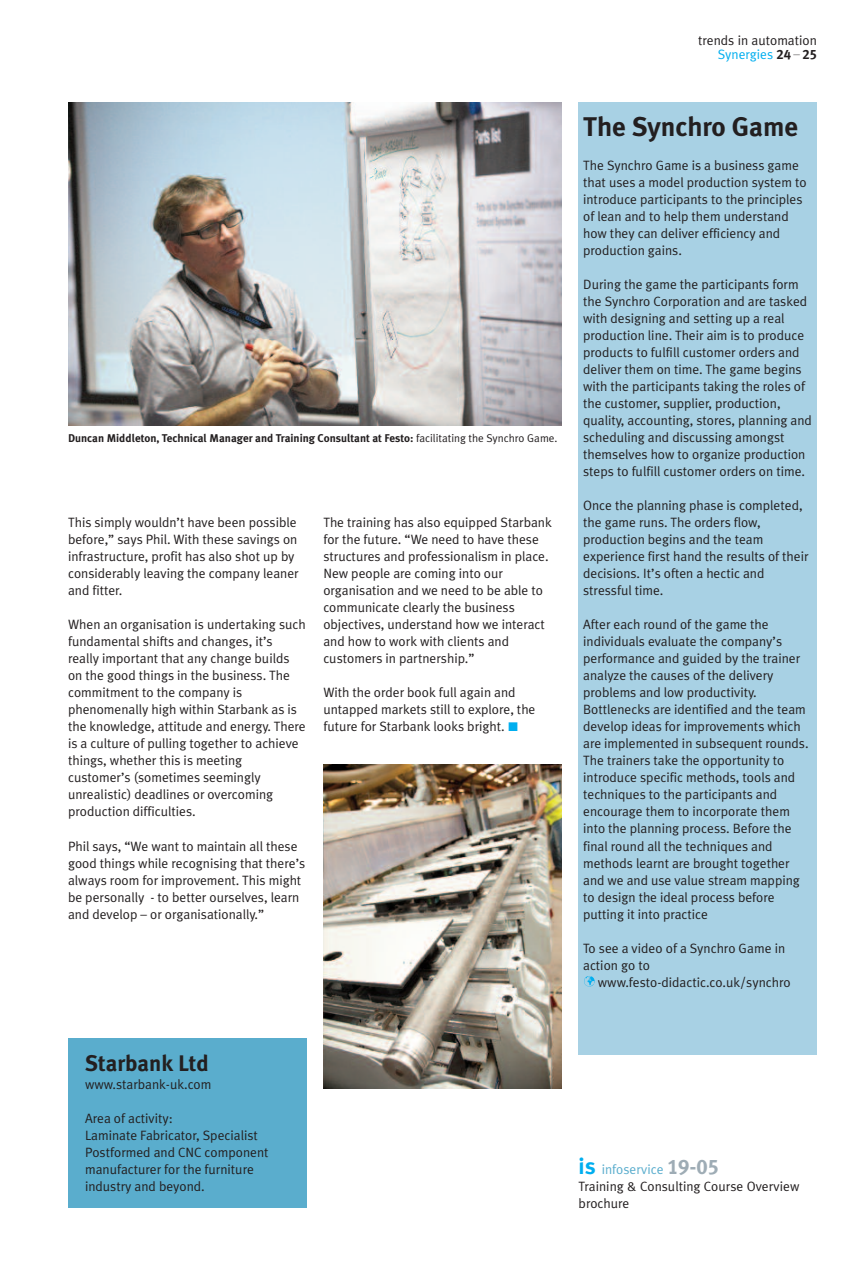
<style>
.page{position:relative;width:868px;height:1263px;background:#fff}
.page>*{position:absolute;margin:0;border:0;box-sizing:border-box;transform-origin:0 0}
.t1{font:700 27px "Meta Plus LF";color:#231f20}
.t2{font:700 22.5px "Meta Plus LF";color:#231f20}
.t3{font:13.5px/17px "Meta Plus LF";color:#231f20}
.t4{font:700 13.5px "Meta Plus LF";color:#231f20}
.t5{font:700 11.25px "Meta Plus LF";color:#231f20}
.t6{font:700 4.05px "Meta Plus LF";color:#231f20;scale:3.33 1}
.s1{font-weight:400}
.s2{color:#00aeef}
.s3{font-weight:700}
.s4{font-weight:700;font-size:22.5px;color:#00aeef}
.s5{color:#5aadcd}
.s6{font-weight:700;font-size:21px;color:#9eacb5}
</style>
<div class="page">
<div style="left:68px;top:1038px;width:238px;height:170px;background:#5aadcd"></div>
<div style="left:578px;top:102px;width:238px;height:952px;background:#a8d1e4"></div>
<img style="left:68px;top:102px;width:493px;height:323px">
<img style="left:323px;top:765px;width:238px;height:324px">
<svg style="left:584px;top:976px;width:10px;height:10px"></svg>
<p class="t5" style="left:68px;top:434px;width:491px">Duncan Middleton, Technical Manager and Training Consultant at Festo: <span class="s1">facilitating the Synchro Game.</span></p>
<p class="t3" style="left:68px;top:516px;width:232px">This simply wouldn’t have been possible before,” says Phil. With these savings on infrastructure, profit has also shot up by considerably leaving the company leaner and fitter.</p>
<p class="t3" style="left:68px;top:618px;width:239px">When an organisation is undertaking such fundamental shifts and changes, it’s really important that any change builds on the good things in the business. The commitment to the company is phenomenally high within Starbank as is the knowledge, attitude and energy. There is a culture of pulling together to achieve things, whether this is meeting customer’s (sometimes seemingly unrealistic) deadlines or overcoming production difficulties.</p>
<p class="t3" style="left:68px;top:839px;width:239px">Phil says, “We want to maintain all these good things while recognising that there’s always room for improvement. This might be personally - to better ourselves, learn and develop – or organisationally.”</p>
<p class="t3" style="left:323px;top:516px;width:230px">The training has also equipped Starbank for the future. “We need to have these structures and professionalism in place.<br>New people are coming into our organisation and we need to be able to communicate clearly the business objectives, understand how we interact and how to work with clients and customers in partnership.”</p>
<p class="t3" style="left:323px;top:686px;width:213px">With the order book full again and untapped markets still to explore, the future for Starbank looks bright.</p>
<p class="t3" style="left:698px;top:34px;width:120px;line-height:14px;text-align:center">trends in automation<br><span class="s2">Synergies</span> <span class="s3">24</span></p>
<p class="t6" style="left:793px;top:53px;width:3px">–</p>
<p class="t4" style="left:802px;top:49px;width:16px">25</p>
<h1 class="t1" style="left:583px;top:117px;width:217px">The Synchro Game</h1>
<p class="t3" style="left:583px;top:158px;width:225px">The Synchro Game is a business game that uses a model production system to introduce participants to the principles of lean and to help them understand how they can deliver efficiency and production gains.</p>
<p class="t3" style="left:583px;top:277px;width:230px">During the game the participants form the Synchro Corporation and are tasked with designing and setting up a real production line. Their aim is to produce products to fulfill customer orders and deliver them on time. The game begins with the participants taking the roles of the customer, supplier, production, quality, accounting, stores, planning and scheduling and discussing amongst themselves how to organize production steps to fulfill customer orders on time.</p>
<p class="t3" style="left:583px;top:499px;width:227px">Once the planning phase is completed, the game runs. The orders flow, production begins and the team experience first hand the results of their decisions. It’s often a hectic and stressful time.</p>
<p class="t3" style="left:583px;top:618px;width:227px">After each round of the game the individuals evaluate the company’s performance and guided by the trainer analyze the causes of the delivery problems and low productivity.<br>Bottlenecks are identified and the team develop ideas for improvements which are implemented in subsequent rounds.<br>The trainers take the opportunity to introduce specific methods, tools and techniques to the participants and encourage them to incorporate them into the planning process. Before the final round all the techniques and methods learnt are brought together and we and use value stream mapping to design the ideal process before putting it into practice</p>
<p class="t3" style="left:583px;top:941px;width:203px">To see a video of a Synchro Game in action go to</p>
<p class="t3" style="left:597px;top:975px;width:194px">www.festo-didactic.co.uk/synchro</p>
<h2 class="t2" style="left:85px;top:1055px;width:125px">Starbank Ltd</h2>
<p class="t3" style="left:85px;top:1077px;width:128px">www.starbank-uk.com</p>
<p class="t3" style="left:85px;top:1111px;width:185px">Area of activity:<br>Laminate Fabricator, Specialist<br>Postformed and CNC component manufacturer for the furniture industry and beyond.</p>
<p class="t3" style="left:578px;top:1162px;width:222px"><span class="s4">is</span> <span class="s5">infoservice</span> <span class="s6">19-05<br></span>Training &amp; Consulting Course Overview brochure</p>
</div>
